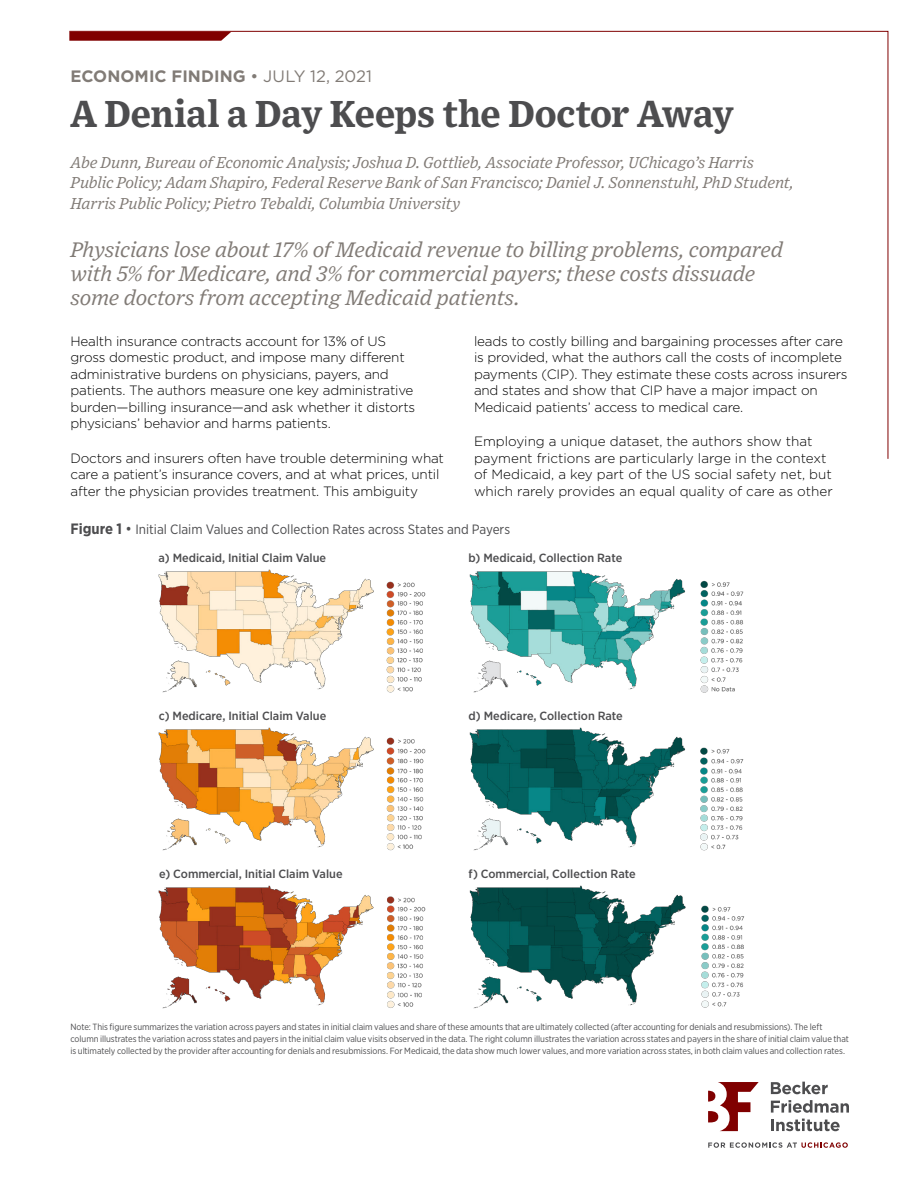
<style>
.page{position:relative;width:918px;height:1188px;background:#fff}
.page>*{position:absolute;margin:0;border:0;box-sizing:border-box;transform-origin:0 0}
.t1{font:700 37.5px "Exchange";letter-spacing:-.005em;color:#4d4d4f}
.t2{font:italic 21px/24px "Exchange";letter-spacing:-.015em;color:#817b76}
.t3{font:700 16.5px "Gotham";letter-spacing:.005em;color:#817b76}
.t4{font:italic 15.75px/20.2px "Exchange";letter-spacing:-.015em;color:#817b76}
.t5{font:700 13.8px "Gotham";letter-spacing:-.01em;color:#4d4d4f;scale:1.06 1}
.t6{font:300 13.5px/16.5px "Gotham";letter-spacing:-.015em;color:#000}
.t7{font:13.5px "Gotham Narrow";color:#4d4d4f}
.t8{font:500 11.85px "Gotham Narrow";color:#4d4d4f;scale:1.06 1}
.t9{font:9.3px/11.1px "Gotham";letter-spacing:-.02em;color:#6d6e71}
.t10{font:9px/12px "Gotham Narrow";letter-spacing:-.01em;color:#4d4d4f}
.s1{font-weight:400}
.s2{font-weight:700;font-size:15px}
.s3{font-size:15px}
</style>
<div class="page">
<svg style="left:69px;top:31px;width:820px;height:428px"></svg>
<svg style="left:708px;top:1082px;width:51px;height:49px"></svg>
<svg style="left:771px;top:1082px;width:57px;height:12px"></svg>
<svg style="left:771px;top:1100px;width:78px;height:13px"></svg>
<svg style="left:771px;top:1119px;width:69px;height:12px"></svg>
<svg style="left:708px;top:1142px;width:140px;height:6px"></svg>
<img style="left:158px;top:569px;width:586px;height:124px">
<img style="left:158px;top:727px;width:586px;height:124px">
<img style="left:158px;top:885px;width:587px;height:124px">
<p class="t3" style="left:70px;top:65px;width:303px">ECONOMIC FINDING <span class="s1">• JULY 12, 2021</span></p>
<h1 class="t1" style="left:70px;top:84px;width:665px">A Denial a Day Keeps the Doctor Away</h1>
<p class="t4" style="left:70px;top:152px;width:725px">Abe Dunn, Bureau of Economic Analysis; Joshua D. Gottlieb, Associate Professor, UChicago’s Harris<br>Public Policy; Adam Shapiro, Federal Reserve Bank of San Francisco; Daniel J. Sonnenstuhl, PhD Student,<br>Harris Public Policy; Pietro Tebaldi, Columbia University</p>
<h2 class="t2" style="left:70px;top:237px;width:714px">Physicians lose about 17% of Medicaid revenue to billing problems, compared with 5% for Medicare, and 3% for commercial payers; these costs dissuade some doctors from accepting Medicaid patients.</h2>
<p class="t6" style="left:70px;top:333px;width:346px">Health insurance contracts account for 13% of US gross domestic product, and impose many different administrative burdens on physicians, payers, and patients. The authors measure one key administrative burden—billing insurance—and ask whether it distorts physicians’ behavior and harms patients.</p>
<p class="t6" style="left:70px;top:450px;width:375px">Doctors and insurers often have trouble determining what care a patient’s insurance covers, and at what prices, until after the physician provides treatment. This ambiguity</p>
<p class="t6" style="left:474px;top:332px;width:375px">leads to costly billing and bargaining processes after care is provided, what the authors call the costs of incomplete payments (CIP). They estimate these costs across insurers and states and show that CIP have a major impact on Medicaid patients’ access to medical care.</p>
<p class="t6" style="left:474px;top:433px;width:360px">Employing a unique dataset, the authors show that payment frictions are particularly large in the context of Medicaid, a key part of the US social safety net, but which rarely provides an equal quality of care as other</p>
<p class="t5" style="left:158px;top:518px;width:449px">Initial Claim Values and Collection Rates across States and Payers</p>
<p class="t8" style="left:158px;top:550px;width:160px">a) Medicaid, Initial Claim Value</p>
<p class="t8" style="left:469px;top:550px;width:146px">b) Medicaid, Collection Rate</p>
<p class="t7" style="left:70px;top:521px;width:441px"><span class="s2">Figure 1</span> <span class="s3">•</span> Initial Claim Values and Collection Rates across States and Payers</p>
<p class="t8" style="left:159px;top:708px;width:159px">c) Medicare, Initial Claim Value</p>
<p class="t8" style="left:469px;top:708px;width:147px">d) Medicare, Collection Rate</p>
<p class="t8" style="left:159px;top:866px;width:175px">e) Commercial, Initial Claim Value</p>
<p class="t8" style="left:469px;top:866px;width:159px">f) Commercial, Collection Rate</p>
<p class="t10" style="left:70px;top:1021px;width:780px">Note: This figure summarizes the variation across payers and states in initial claim values and share of these amounts that are ultimately collected (after accounting for denials and resubmissions). The left column illustrates the variation across states and payers in the initial claim value visits observed in the data. The right column illustrates the variation across states and payers in the share of initial claim value that is ultimately collected by the provider after accounting for denials and resubmissions. For Medicaid, the data show much lower values, and more variation across states, in both claim values and collection rates.</p>
<p class="t9" style="left:158px;top:1032px;width:448px">Note: This figure summarizes the variation across payers and states in initial claim values and share of these amounts that are ultimately collected (after accounting for denials and resubmissions). The left</p>
</div>
